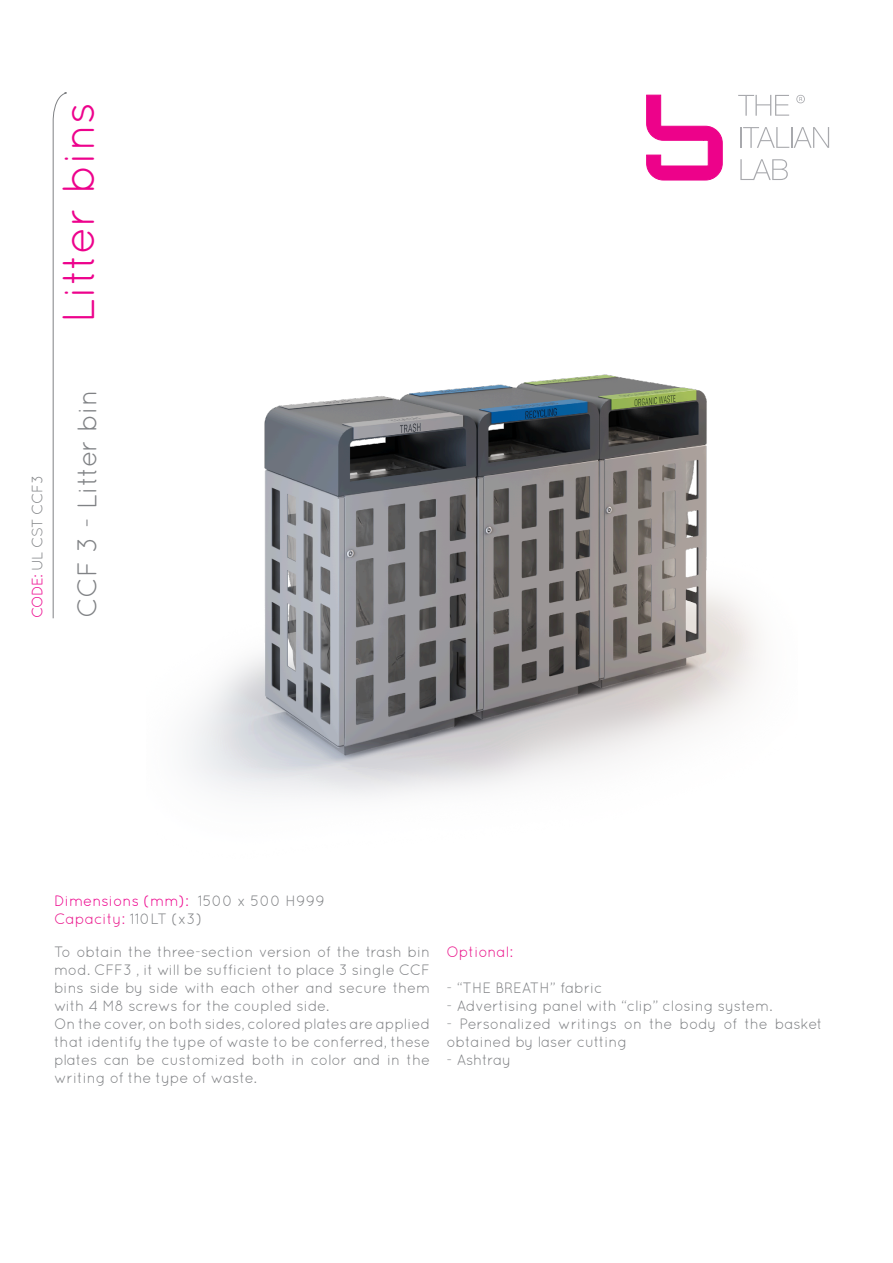
<style>
.page{position:relative;width:893px;height:1263px;background:#fff}
.page>*{position:absolute;margin:0;border:0;box-sizing:border-box;transform-origin:0 0}
.t1{font:45px "Quicksand";color:#ed028c}
.t2{font:27px "Quicksand";color:#808285}
.t3{font:15px/18px "Quicksand";letter-spacing:-.01em;color:#808285;text-align:justify}
.t4{font:15px "Quicksand";color:#ed028c}
.t5{font:15px "Quicksand";color:#ea148b}
.t6{font:15px "Quicksand";letter-spacing:-.05em;color:#808285}
.s1{color:#ed028c}
.s2{color:#808285}
</style>
<div class="page">
<img style="left:187px;top:374px;width:572px;height:423px">
<svg style="left:738px;top:95px;width:51px;height:21px"></svg>
<hr style="left:740px;top:127px;width:2px;height:21px;background:#a8a9ad">
<svg style="left:743px;top:127px;width:86px;height:21px"></svg>
<svg style="left:740px;top:159px;width:48px;height:21px"></svg>
<svg style="left:646px;top:94px;width:77px;height:87px"></svg>
<svg style="left:796px;top:95px;width:9px;height:8px"></svg>
<svg style="left:52px;top:92px;width:15px;height:527px"></svg>
<p class="t1" style="left:53px;top:323px;width:223px;rotate:-90deg">Litter bins</p>
<p class="t6" style="left:29px;top:618px;width:145px;rotate:-90deg"><span class="s1">CODE:</span> UL CST CCF3</p>
<p class="t2" style="left:71px;top:618px;width:230px;rotate:-90deg">CCF 3 - Litter bin</p>
<p class="t4" style="left:54px;top:892px;width:273px">Dimensions (mm): <span class="s2">1500 x 500 H999</span></p>
<p class="t5" style="left:54px;top:910px;width:150px">Capacity: <span class="s2">110LT (x3)</span></p>
<p class="t3" style="left:54px;top:942px;width:378px">To obtain the three-section version of the trash bin mod. CFF3 , it will be sufficient to place 3 single CCF bins side by side with each other and secure them with 4 M8 screws for the coupled side.</p>
<p class="t3" style="left:54px;top:1014px;width:378px">On the cover, on both sides, colored plates are applied that identify the type of waste to be conferred, these plates can be customized both in color and in the writing of the type of waste.</p>
<p class="t5" style="left:446px;top:943px;width:68px">Optional:</p>
<p class="t3" style="left:446px;top:978px;width:158px">- “THE BREATH” fabric</p>
<p class="t3" style="left:446px;top:996px;width:328px">- Advertising panel with “clip” closing system.</p>
<p class="t3" style="left:446px;top:1014px;width:378px">- Personalized writings on the body of the basket obtained by laser cutting</p>
<p class="t3" style="left:446px;top:1050px;width:66px">- Ashtray</p>
</div>
